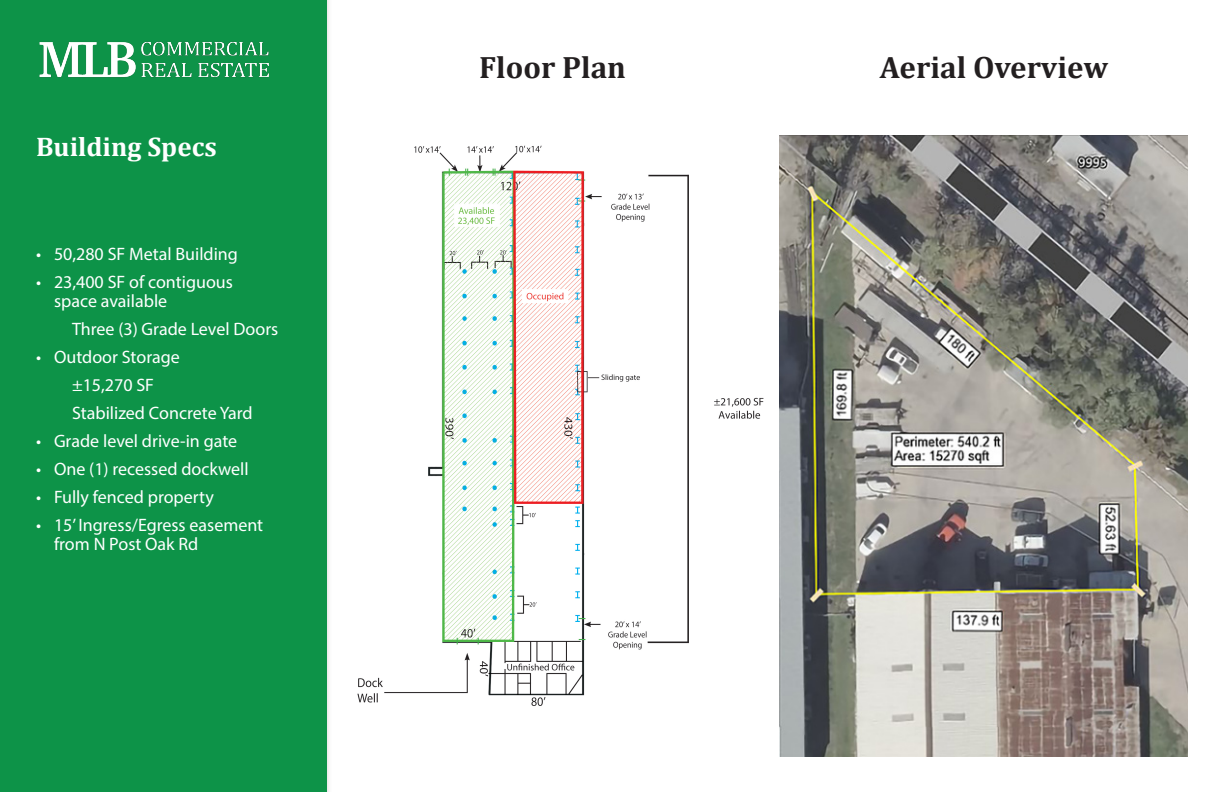
<style>
.page{position:relative;width:1224px;height:792px;background:#fff}
.page>*{position:absolute;margin:0;border:0;box-sizing:border-box;transform-origin:0 0}
.t1{font:700 31px "Cambria";color:#231f20}
.t2{font:700 27px "Cambria";color:#fff}
.Bullet_list_11pt{font:18px/19px "Myriad Pro";color:#fff}
</style>
<div class="page">
<img style="left:357px;top:145px;width:406px;height:561px">
<div style="left:0;top:0;width:327px;height:792px;background:#0d9348"></div>
<img style="left:39px;top:41px;width:230px;height:37px">
<img style="left:779px;top:135px;width:409px;height:621px">
<p class="t2" style="left:36px;top:128px;width:182px">Building Specs</p>
<p class="Bullet_list_11pt" style="left:36px;top:244px;width:204px">• 50,280 SF Metal Building</p>
<p class="Bullet_list_11pt" style="left:54px;top:272px;width:180px;text-indent:-18px">• 23,400 SF of contiguous space available</p>
<p class="Bullet_list_11pt" style="left:72px;top:319px;width:208px">Three (3) Grade Level Doors</p>
<p class="Bullet_list_11pt" style="left:36px;top:347px;width:145px">• Outdoor Storage</p>
<p class="Bullet_list_11pt" style="left:72px;top:375px;width:84px">±15,270 SF</p>
<p class="Bullet_list_11pt" style="left:72px;top:403px;width:182px">Stabilized Concrete Yard</p>
<p class="Bullet_list_11pt" style="left:36px;top:431px;width:203px">• Grade level drive-in gate</p>
<p class="Bullet_list_11pt" style="left:36px;top:459px;width:214px">• One (1) recessed dockwell</p>
<p class="Bullet_list_11pt" style="left:36px;top:487px;width:179px">• Fully fenced property</p>
<p class="Bullet_list_11pt" style="left:54px;top:515px;width:211px;text-indent:-18px">• 15’ Ingress/Egress easement from N Post Oak Rd</p>
<p class="t1" style="left:479px;top:46px;width:148px">Floor Plan</p>
<p class="t1" style="left:880px;top:46px;width:230px">Aerial Overview</p>
</div>
